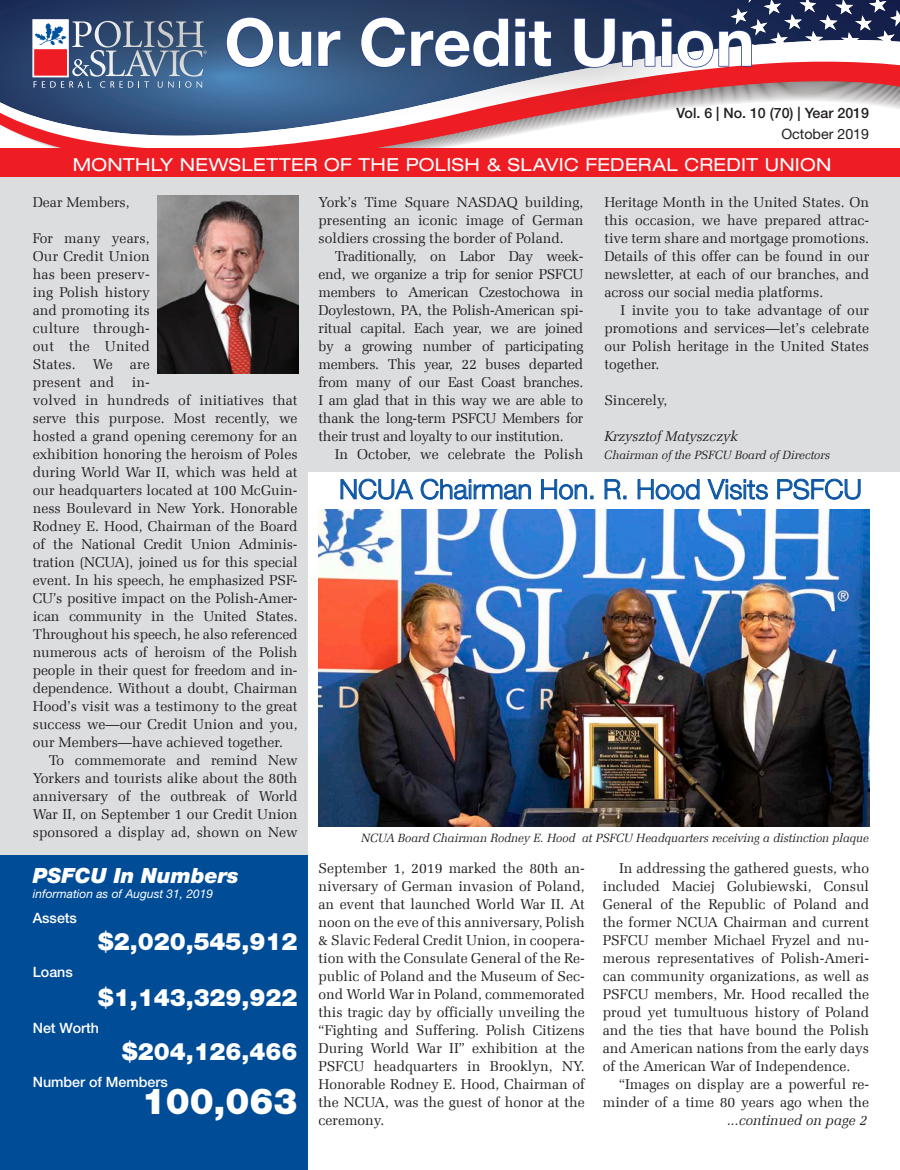
<style>
.page{position:relative;width:900px;height:1170px;background:#fff}
.page>*{position:absolute;margin:0;border:0;box-sizing:border-box;transform-origin:0 0}
.t1{font:700 66px "Helvetica Neue LT Pro";color:#fff}
.FinData_Numbers_Box{font:900 36px "Helvetica Neue LT Pro";color:#fff}
.t2{font:300 27px "Helvetica Neue LT Pro";color:#0a55a4}
.FinData_Numbers_Box-2{font:900 24px "Helvetica Neue LT Pro";color:#fff}
.first_paragraph{font:italic 900 21px "Helvetica Neue LT Pro";color:#fff}
.t3{font:expanded 18px "Helvetica Neue LT Pro";letter-spacing:.02em;color:#fff}
.first_paragraph-2{font:14.25px/18px "Zapf Ellipt EU Normal";color:#231f20;text-align:justify}
.first_paragraph-3{font:14.25px "Zapf Ellipt EU Italic";color:#231f20}
.FinData_Box{font:500 14.25px "Helvetica Neue LT Pro";color:#fff}
.t4{font:500 14.25px "Helvetica Neue LT Pro";color:#231f20}
.t5{font:14.25px "Helvetica Neue LT Pro";color:#231f20}
.FinData_Numbers_Box-3{font:500 14.25px "Helvetica Neue LT Pro";color:#fff}
.first_paragraph-4{font:12px "Zapf Ellipt EU Italic";color:#231f20}
.first_paragraph-5{font:italic 12px "Helvetica Neue LT Pro";color:#fff}
</style>
<div class="page">
<div style="left:0;top:175px;width:308px;height:693px;background:#dcdddf"></div>
<div style="left:304px;top:174px;width:596px;height:297px;background:#dcdddf"></div>
<svg style="left:0;top:62px;width:900px;height:87px"></svg>
<div style="left:0;top:149px;width:900px;height:28px;background:#ee1d23"></div>
<svg style="left:33px;top:23px;width:28px;height:65px"></svg>
<div style="left:0;top:855px;width:308px;height:315px;background:#014c97"></div>
<svg style="left:340px;top:478px;width:74px;height:22px"></svg>
<svg style="left:420px;top:478px;width:111px;height:22px"></svg>
<svg style="left:541px;top:479px;width:52px;height:21px"></svg>
<svg style="left:604px;top:479px;width:22px;height:21px"></svg>
<svg style="left:637px;top:479px;width:63px;height:21px"></svg>
<svg style="left:707px;top:479px;width:61px;height:21px"></svg>
<svg style="left:777px;top:478px;width:84px;height:22px"></svg>
<div style="left:61px;top:0;width:642px;height:119px;background:#231f20;opacity:.81"></div>
<svg style="left:225px;top:16px;width:117px;height:53px"></svg>
<svg style="left:360px;top:16px;width:192px;height:53px"></svg>
<img style="left:319px;top:509px;width:550px;height:318px">
<img style="left:158px;top:196px;width:140px;height:177px">
<svg style="left:573px;top:0;width:327px;height:69px"></svg>
<p class="t1" style="left:224px;top:2px;width:532px">Our Credit Union</p>
<p class="t4" style="left:677px;top:104px;width:194px">Vol. 6 | No. 10 (70) | Year 2019</p>
<p class="t5" style="left:781px;top:125px;width:89px">October 2019</p>
<p class="t3" style="left:73px;top:154px;width:760px">MONTHLY NEWSLETTER OF THE POLISH &amp; SLAVIC FEDERAL CREDIT UNION</p>
<p class="first_paragraph-2" style="left:33px;top:193px;width:98px">Dear Members,</p>
<p class="first_paragraph-2" style="left:33px;top:229px;width:266px;text-align:left">For many years,<br>Our Credit Union<br>has been preserv-<br>ing Polish history<br>and promoting its<br>culture through-<br>out the United<br>States. We are<br>present and in-<br>volved in hundreds of initiatives that serve this purpose. Most recently, we hosted a grand opening ceremony for an exhibition honoring the heroism of Poles during World War II, which was held at our headquarters located at 100 McGuin&shy;ness Boulevard in New York. Honorable<br>Rodney E. Hood, Chairman of the Board of the National Credit Union Adminis&shy;tration (NCUA), joined us for this special event. In his speech, he emphasized PSF-<br>CU’s positive impact on the Polish-Amer&shy;ican community in the United States.<br>Throughout his speech, he also referenced numerous acts of heroism of the Polish people in their quest for freedom and in&shy;dependence. Without a doubt, Chairman<br>Hood’s visit was a testimony to the great success we—our Credit Union and you, our Members—have achieved together.</p>
<p class="first_paragraph-2" style="left:33px;top:751px;width:266px;text-indent:16px">To commemorate and remind New Yorkers and tourists alike about the 80th anniversary of the outbreak of World War II, on September 1 our Credit Union sponsored a display ad, shown on New</p>
<p class="first_paragraph" style="left:33px;top:863px;width:208px">PSFCU In Numbers</p>
<p class="first_paragraph-5" style="left:33px;top:886px;width:182px">information as of August 31, 2019</p>
<p class="FinData_Box" style="left:33px;top:910px;width:46px">Assets</p>
<p class="FinData_Numbers_Box-2" style="left:98px;top:927px;width:201px">$2,020,545,912</p>
<p class="FinData_Numbers_Box-3" style="left:33px;top:964px;width:42px">Loans</p>
<p class="FinData_Numbers_Box-2" style="left:98px;top:983px;width:201px">$1,143,329,922</p>
<p class="FinData_Box" style="left:33px;top:1019px;width:68px">Net Worth</p>
<p class="FinData_Numbers_Box-2" style="left:122px;top:1037px;width:177px">$204,126,466</p>
<p class="FinData_Box" style="left:33px;top:1073px;width:136px">Number of Members</p>
<p class="FinData_Numbers_Box" style="left:142px;top:1080px;width:157px">100,063</p>
<p class="first_paragraph-2" style="left:319px;top:193px;width:266px">York’s Time Square NASDAQ building, presenting an iconic image of German soldiers crossing the border of Poland.</p>
<p class="first_paragraph-2" style="left:319px;top:247px;width:266px;text-indent:16px">Traditionally, on Labor Day week&shy;end, we organize a trip for senior PSFCU members to American Czestochowa in Doylestown, PA, the Polish-American spi&shy;ritual capital. Each year, we are joined by a growing number of participating members. This year, 22 buses departed from many of our East Coast branches.<br>I am glad that in this way we are able to thank the long-term PSFCU Members for their trust and loyalty to our institution.</p>
<p class="first_paragraph-2" style="left:335px;top:445px;width:250px">In October, we celebrate the Polish</p>
<p class="first_paragraph-2" style="left:604px;top:193px;width:266px">Heritage Month in the United States. On this occasion, we have prepared attrac&shy;tive term share and mortgage promotions.<br>Details of this offer can be found in our newsletter, at each of our branches, and across our social media platforms.</p>
<p class="first_paragraph-2" style="left:604px;top:301px;width:266px;text-indent:16px">I invite you to take advantage of our promotions and services—let’s celebrate our Polish heritage in the United States together.</p>
<p class="first_paragraph-2" style="left:604px;top:391px;width:65px">Sincerely,</p>
<p class="first_paragraph-3" style="left:604px;top:428px;width:135px">Krzysztof Matyszczyk</p>
<p class="first_paragraph-4" style="left:604px;top:448px;width:227px">Chairman of the PSFCU Board of Directors</p>
<p class="t2" style="left:339px;top:473px;width:524px">NCUA Chairman Hon. R. Hood Visits PSFCU</p>
<p class="first_paragraph-4" style="left:361px;top:831px;width:510px">NCUA Board Chairman Rodney E. Hood at PSFCU Headquarters receiving a distinction plaque</p>
<p class="first_paragraph-2" style="left:319px;top:859px;width:268px">September 1, 2019 marked the 80th an&shy;niversary of German invasion of Poland, an event that launched World War II. At noon on the eve of this anniversary, Polish &amp; Slavic Federal Credit Union, in coopera&shy;tion with the Consulate General of the Re&shy;public of Poland and the Museum of Sec&shy;ond World War in Poland, commemorated this tragic day by officially unveiling the “Fighting and Suffering. Polish Citizens During World War II” exhibition at the PSFCU headquarters in Brooklyn, NY.<br>Honorable Rodney E. Hood, Chairman of the NCUA, was the guest of honor at the ceremony.</p>
<p class="first_paragraph-2" style="left:603px;top:859px;width:268px;text-indent:16px">In addressing the gathered guests, who included Maciej Golubiewski, Consul General of the Republic of Poland and the former NCUA Chairman and current PSFCU member Michael Fryzel and nu&shy;merous representatives of Polish-Ameri&shy;can community organizations, as well as PSFCU members, Mr. Hood recalled the proud yet tumultuous history of Poland and the ties that have bound the Polish and American nations from the early days of the American War of Independence.</p>
<p class="first_paragraph-2" style="left:603px;top:1075px;width:268px;text-align:right">“Images on display are a powerful re&shy;minder of a time 80 years ago when the</p>
<p class="first_paragraph-3" style="left:727px;top:1112px;width:142px">...continued on page 2</p>
</div>
